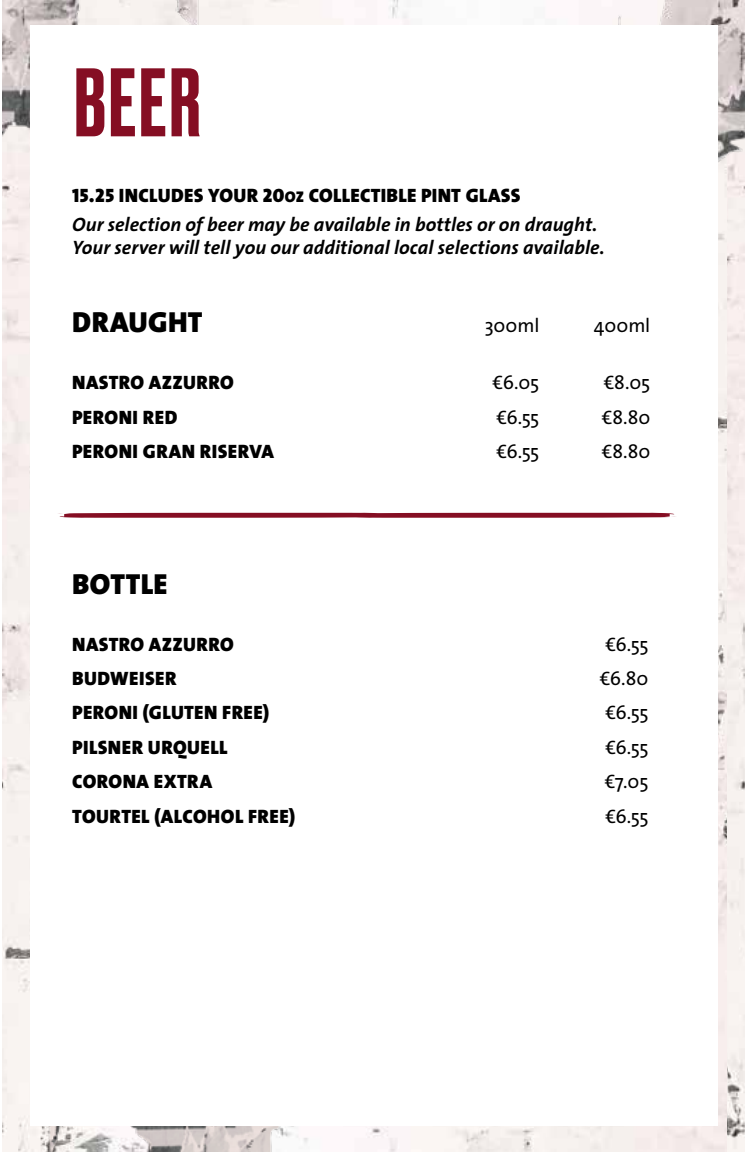
<style>
.page{position:relative;width:745px;height:1152px;background:#fff}
.page>*{position:absolute;margin:0;border:0;box-sizing:border-box;transform-origin:0 0}
.t1{font:500 91.38px "Druk";color:#850e23}
.t2{font:29.12px "The Sans Black Caps";letter-spacing:.01em;color:#000}
.t3{font:italic 700 19.5px/28.9px "The Sans";letter-spacing:.005em;color:#000}
.t4{font:19.5px "The Sans Black Caps";letter-spacing:.025em;color:#000}
.t5{font:19.5px "The Sans";letter-spacing:-.005em;color:#000}
.s1{font-family:"The Sans Black Caps";font-weight:400;font-style:normal}
.s2{font-family:"The Sans Black Caps";font-weight:400;font-style:normal;font-size:15.5px}
</style>
<div class="page">
<img style="left:2px;top:0;width:725px;height:1152px">
<img style="left:28px;top:855px;width:394px;height:297px">
<img style="left:2px;top:0;width:222px;height:237px">
<img style="left:727px;top:237px;width:17px;height:915px">
<img style="left:618px;top:0;width:126px;height:237px">
<div style="left:30px;top:26px;width:687px;height:1100px;background:#fff"></div>
<svg style="left:58px;top:513px;width:618px;height:5px;background:#8f2336"></svg>
<p class="t1" style="left:74px;top:40px;width:128px">BEER</p>
<p class="t3" style="left:72px;top:180px;width:526px"><span class="s1">15.25 INCLUDES YOUR 20</span><span class="s2">OZ</span> <span class="s1">COLLECTIBLE PINT GLASS<br></span>Our selection of beer may be available in bottles or on draught.</p>
<p class="t3" style="left:72px;top:233px;width:533px">Your server will tell you our additional local selections available.</p>
<p class="t2" style="left:72px;top:297px;width:132px">DRAUGHT</p>
<p class="t5" style="left:484px;top:309px;width:56px">300ml</p>
<p class="t5" style="left:593px;top:309px;width:58px">400ml</p>
<p class="t4" style="left:72px;top:366px;width:163px">NASTRO AZZURRO</p>
<p class="t5" style="left:492px;top:366px;width:48px">€6.05</p>
<p class="t5" style="left:603px;top:366px;width:48px">€8.05</p>
<p class="t4" style="left:72px;top:400px;width:107px">PERONI RED</p>
<p class="t5" style="left:496px;top:401px;width:44px">€6.55</p>
<p class="t5" style="left:601px;top:401px;width:50px">€8.80</p>
<p class="t4" style="left:72px;top:435px;width:203px">PERONI GRAN RISERVA</p>
<p class="t5" style="left:496px;top:435px;width:44px">€6.55</p>
<p class="t5" style="left:601px;top:435px;width:50px">€8.80</p>
<p class="t2" style="left:72px;top:559px;width:97px">BOTTLE</p>
<p class="t4" style="left:72px;top:627px;width:163px">NASTRO AZZURRO</p>
<p class="t5" style="left:605px;top:628px;width:44px">€6.55</p>
<p class="t4" style="left:72px;top:662px;width:106px">BUDWEISER</p>
<p class="t5" style="left:599px;top:662px;width:50px">€6.80</p>
<p class="t4" style="left:72px;top:696px;width:198px">PERONI (GLUTEN FREE)</p>
<p class="t5" style="left:605px;top:696px;width:44px">€6.55</p>
<p class="t4" style="left:72px;top:730px;width:157px">PILSNER URQUELL</p>
<p class="t5" style="left:605px;top:731px;width:44px">€6.55</p>
<p class="t4" style="left:72px;top:765px;width:141px">CORONA EXTRA</p>
<p class="t5" style="left:604px;top:765px;width:45px">€7.05</p>
<p class="t4" style="left:72px;top:799px;width:224px">TOURTEL (ALCOHOL FREE)</p>
<p class="t5" style="left:605px;top:799px;width:44px">€6.55</p>
</div>
